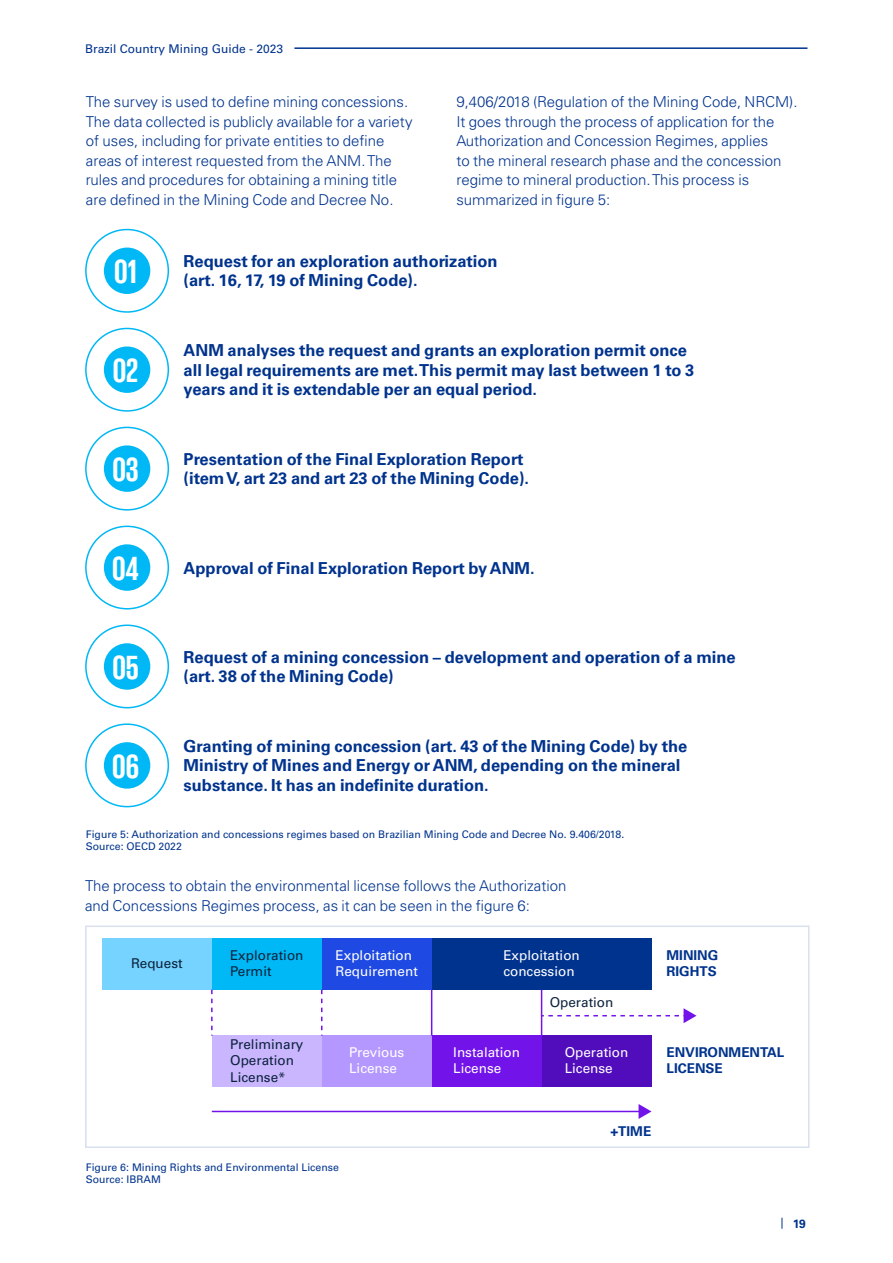
<style>
.page{position:relative;width:893px;height:1263px;background:#fff}
.page>*{position:absolute;margin:0;border:0;box-sizing:border-box;transform-origin:0 0}
.t1{font:700 34.5px "KPMG";color:#fff}
.t2{font:700 16.5px/19.5px "Univers LT Std";color:#00338d}
.t3{font:300 15px/19.5px "Univers LT Std";color:#00338d}
.t4{font:13.5px/16.2px "Univers LT Std";color:#fff}
.t5{font:13.5px/16.2px "Univers LT Std";color:#0c233c}
.t6{font:700 13.5px/16.2px "Univers LT Std";color:#00338d}
.t7{font:12px "Univers LT Std";color:#00338d}
.t8{font:700 12px "Univers LT Std";color:#00338d}
.t9{font:10.5px/12.6px "Univers LT Std";color:#00338d}
</style>
<div class="page">
<hr style="left:294px;top:47px;width:513px;height:2px;background:#00338d">
<div style="left:85px;top:229px;width:84px;height:84px;border:2px solid #00b8f5;border-radius:50%"></div>
<div style="left:85px;top:427px;width:84px;height:84px;border:2px solid #00b8f5;border-radius:50%"></div>
<div style="left:85px;top:624px;width:84px;height:84px;border:2px solid #00b8f5;border-radius:50%"></div>
<div style="left:85px;top:328px;width:84px;height:84px;border:2px solid #00b8f5;border-radius:50%"></div>
<div style="left:85px;top:526px;width:84px;height:83px;border:2px solid #00b8f5;border-radius:50%"></div>
<div style="left:85px;top:723px;width:84px;height:84px;border:2px solid #00b8f5;border-radius:50%"></div>
<div style="left:104px;top:248px;width:46px;height:46px;background:#00b8f5;border-radius:50%"></div>
<div style="left:104px;top:346px;width:46px;height:47px;background:#00b8f5;border-radius:50%"></div>
<div style="left:104px;top:445px;width:46px;height:47px;background:#00b8f5;border-radius:50%"></div>
<div style="left:104px;top:544px;width:46px;height:47px;background:#00b8f5;border-radius:50%"></div>
<div style="left:104px;top:643px;width:46px;height:47px;background:#00b8f5;border-radius:50%"></div>
<div style="left:104px;top:742px;width:46px;height:47px;background:#00b8f5;border-radius:50%"></div>
<div style="left:212px;top:1035px;width:110px;height:52px;background:#cab6ff"></div>
<div style="left:322px;top:1035px;width:110px;height:52px;background:#b497ff"></div>
<div style="left:432px;top:1035px;width:110px;height:52px;background:#7213ea"></div>
<div style="left:542px;top:1035px;width:109px;height:52px;background:#510dbc"></div>
<div style="left:322px;top:938px;width:110px;height:52px;background:#1e49e2"></div>
<div style="left:432px;top:938px;width:219px;height:52px;background:#00338d"></div>
<div style="left:212px;top:938px;width:110px;height:52px;background:#00b8f5"></div>
<div style="left:102px;top:938px;width:110px;height:52px;background:#76d2ff"></div>
<hr style="left:212px;top:1111px;width:429px;height:1px;background:#7213ea">
<svg style="left:639px;top:1104px;width:12px;height:15px"></svg>
<svg style="left:542px;top:1008px;width:154px;height:15px"></svg>
<hr style="left:431px;top:990px;width:1px;height:45px;background:#7213ea">
<svg style="left:321px;top:990px;width:1px;height:45px"></svg>
<svg style="left:211px;top:990px;width:2px;height:45px"></svg>
<hr style="left:541px;top:990px;width:1px;height:45px;background:#7213ea">
<div style="left:85px;top:925px;width:724px;height:223px;border:2px solid #d9e0ee"></div>
<p class="t7" style="left:85px;top:41px;width:200px">Brazil Country Mining Guide - 2023</p>
<p class="t3" style="left:86px;top:92px;width:328px">The survey is used to define mining concessions.<br>The data collected is publicly available for a variety of uses, including for private entities to define areas of interest requested from the ANM. The rules and procedures for obtaining a mining title are defined in the Mining Code and Decree No.</p>
<p class="t3" style="left:456px;top:92px;width:343px">9,406/2018 (Regulation of the Mining Code, NRCM).<br>It goes through the process of application for the Authorization and Concession Regimes, applies<br>to the mineral research phase and the concession regime to mineral production. This process is summarized in figure 5:</p>
<h1 class="t1" style="left:114px;top:254px;width:24px">01</h1>
<h1 class="t1" style="left:113px;top:353px;width:27px">02</h1>
<h1 class="t1" style="left:112px;top:452px;width:28px">03</h1>
<h1 class="t1" style="left:112px;top:551px;width:29px">04</h1>
<h1 class="t1" style="left:112px;top:650px;width:28px">05</h1>
<h1 class="t1" style="left:112px;top:749px;width:28px">06</h1>
<p class="t2" style="left:184px;top:252px;width:316px">Request for an exploration authorization (art. 16, 17, 19 of Mining Code).</p>
<p class="t2" style="left:184px;top:341px;width:512px">ANM analyses the request and grants an exploration permit once all legal requirements are met. This permit may last between 1 to 3 years and it is extendable per an equal period.</p>
<p class="t2" style="left:184px;top:449px;width:347px">Presentation of the Final Exploration Report (item V, art 23 and art 23 of the Mining Code).</p>
<p class="t2" style="left:184px;top:558px;width:353px">Approval of Final Exploration Report by ANM.</p>
<p class="t2" style="left:184px;top:647px;width:554px">Request of a mining concession – development and operation of a mine (art. 38 of the Mining Code)</p>
<p class="t2" style="left:184px;top:736px;width:505px">Granting of mining concession (art. 43 of the Mining Code) by the<br>Ministry of Mines and Energy or ANM, depending on the mineral substance. It has an indefinite duration.</p>
<p class="t9" style="left:86px;top:828px;width:540px">Figure 5: Authorization and concessions regimes based on Brazilian Mining Code and Decree No. 9.406/2018.<br>Source: OECD 2022</p>
<p class="t3" style="left:85px;top:876px;width:483px">The process to obtain the environmental license follows the Authorization and Concessions Regimes process, as it can be seen in the figure 6:</p>
<p class="t5" style="left:131px;top:955px;width:53px">Request</p>
<p class="t5" style="left:230px;top:947px;width:75px">Exploration<br>Permit</p>
<p class="t4" style="left:336px;top:947px;width:84px">Exploitation<br>Requirement</p>
<p class="t4" style="left:503px;top:947px;width:78px">Exploitation concession</p>
<p class="t6" style="left:666px;top:947px;width:53px">MINING<br>RIGHTS</p>
<p class="t5" style="left:550px;top:994px;width:65px">Operation</p>
<p class="t5" style="left:230px;top:1036px;width:75px">Preliminary<br>Operation<br>License*</p>
<p class="t4" style="left:349px;top:1044px;width:57px">Previous<br>License</p>
<p class="t4" style="left:453px;top:1044px;width:68px">Instalation<br>License</p>
<p class="t4" style="left:565px;top:1044px;width:65px">Operation<br>License</p>
<p class="t6" style="left:666px;top:1044px;width:119px">ENVIRONMENTAL<br>LICENSE</p>
<p class="t9" style="left:86px;top:1160px;width:255px">Figure 6: Mining Rights and Environmental License<br>Source: IBRAM</p>
<p class="t6" style="left:610px;top:1123px;width:42px">+TIME</p>
<p class="t8" style="left:793px;top:1216px;width:15px">19</p>
</div>
